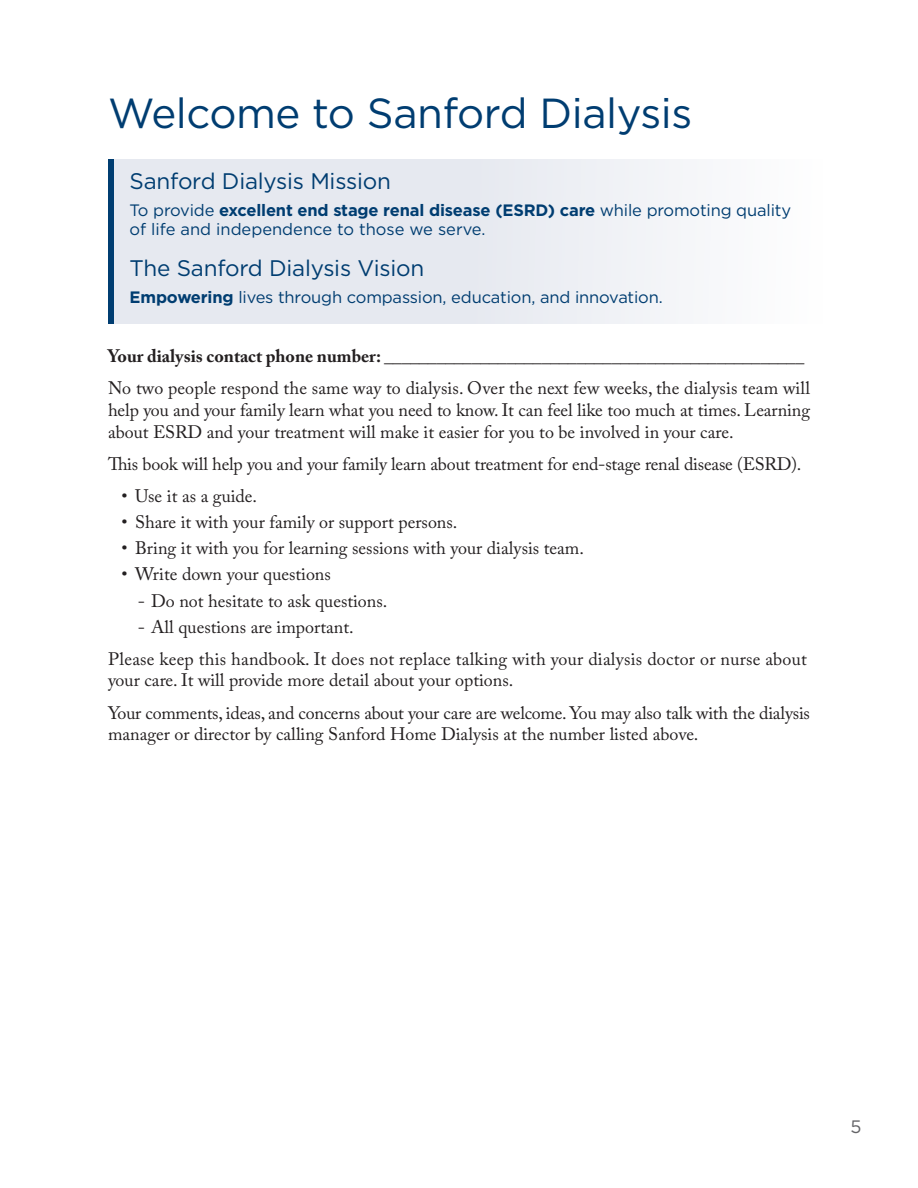
<style>
.page{position:relative;width:918px;height:1188px;background:#fff}
.page>*{position:absolute;margin:0;border:0;box-sizing:border-box;transform-origin:0 0}
.Header_1{font:42px "Gotham";letter-spacing:-.01em;color:#003d71}
.Callout_Box{font:22.5px "Gotham";letter-spacing:-.01em;color:#003d71}
.Body_Copy{font:18px/21.6px "Adobe Caslon Pro";color:#231f20}
.Body_Copy-2{font:700 18px "Adobe Caslon Pro";color:#231f20}
.t1{font:18px "Gotham";color:#636366}
.Callout_Box-2{font:16.5px/19.8px "Gotham";letter-spacing:-.01em;color:#003d71}
.s1{font-weight:700}
</style>
<div class="page">
<div style="left:108px;top:160px;width:715px;height:164px;background:linear-gradient(to right,#e0e4ec,#f8f9fb)"></div>
<div style="left:108px;top:160px;width:5px;height:164px;background:#003d71"></div>
<p class="Header_1" style="left:108px;top:86px;width:586px">Welcome to Sanford Dialysis</p>
<p class="Callout_Box" style="left:130px;top:167px;width:263px">Sanford Dialysis Mission</p>
<p class="Callout_Box-2" style="left:130px;top:200px;width:663px">To provide <span class="s1">excellent end stage renal disease (ESRD) care</span> while promoting quality of life and independence to those we serve.</p>
<p class="Callout_Box" style="left:130px;top:254px;width:296px">The Sanford Dialysis Vision</p>
<p class="Callout_Box-2" style="left:130px;top:286px;width:535px"><span class="s1">Empowering</span> lives through compassion, education, and innovation.</p>
<p class="Body_Copy-2" style="left:108px;top:345px;width:698px">Your dialysis contact phone number: ________________________________________________</p>
<p class="Body_Copy" style="left:108px;top:377px;width:704px;text-align:justify">No two people respond the same way to dialysis. Over the next few weeks, the dialysis team will help you and your family learn what you need to know. It can feel like too much at times. Learning about ESRD and your treatment will make it easier for you to be involved in your care.</p>
<p class="Body_Copy" style="left:108px;top:453px;width:695px">This book will help you and your family learn about treatment for end-stage renal disease (ESRD).</p>
<p class="Body_Copy" style="left:122px;top:485px;width:137px">• Use it as a guide.</p>
<p class="Body_Copy" style="left:122px;top:511px;width:337px">• Share it with your family or support persons.</p>
<p class="Body_Copy" style="left:122px;top:537px;width:464px">• Bring it with you for learning sessions with your dialysis team.</p>
<p class="Body_Copy" style="left:122px;top:563px;width:211px">• Write down your questions</p>
<p class="Body_Copy" style="left:138px;top:590px;width:251px">‐ Do not hesitate to ask questions.</p>
<p class="Body_Copy" style="left:138px;top:616px;width:218px">‐ All questions are important.</p>
<p class="Body_Copy" style="left:108px;top:648px;width:700px">Please keep this handbook. It does not replace talking with your dialysis doctor or nurse about your care. It will provide more detail about your options.</p>
<p class="Body_Copy" style="left:108px;top:702px;width:704px">Your comments, ideas, and concerns about your care are welcome. You may also talk with the dialysis manager or director by calling Sanford Home Dialysis at the number listed above.</p>
<p class="t1" style="left:850px;top:1116px;width:13px">5</p>
</div>
